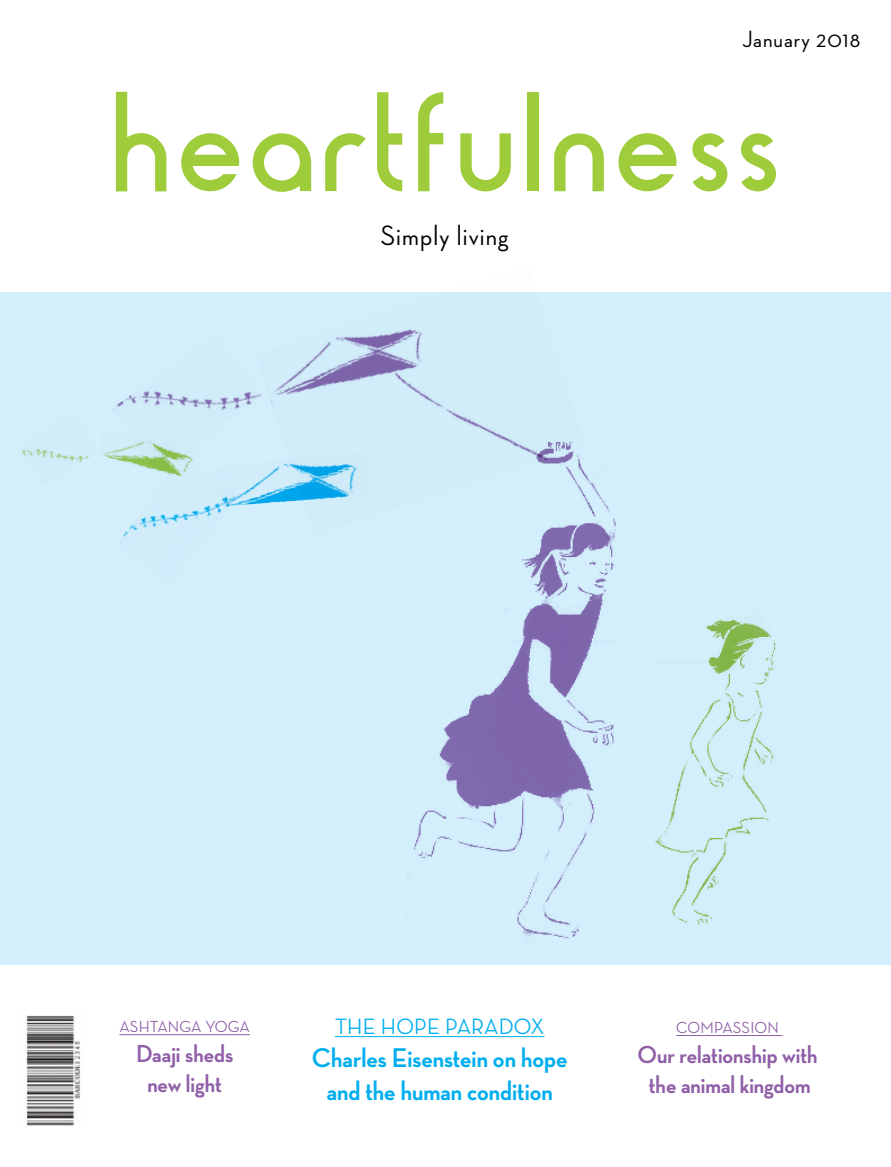
<style>
.page{position:relative;width:891px;height:1167px;background:#fff}
.page>*{position:absolute;margin:0;border:0;box-sizing:border-box;transform-origin:0 0}
.t1{font:500 28.5px "Neutraface Display";letter-spacing:.04em;color:#000}
.t2{font:700 27.6px/33px "Neutraface Display";color:#00aeef;text-align:center}
.t3{font:700 25.05px/30.2px "Neutraface Display";color:#8f5fa8;text-align:center}
.t4{font:500 24px "Neutraface Display";letter-spacing:.04em;color:#000}
.t5{font:500 22.5px "Neutraface Display";letter-spacing:.01em;color:#00aeef}
.t6{font:500 16.35px "Neutraface Display";letter-spacing:.01em;color:#8f5fa8}
</style>
<div class="page">
<div style="left:0;top:293px;width:891px;height:672px;background:#d4effc"></div>
<img style="left:123px;top:505px;width:106px;height:32px">
<img style="left:214px;top:484px;width:41px;height:22px">
<img style="left:413px;top:476px;width:203px;height:463px">
<img style="left:26px;top:1015px;width:55px;height:111px">
<hr style="left:119px;top:1034px;width:131px;height:1px;background:#8f5fa8">
<hr style="left:335px;top:1036px;width:210px;height:1px;background:#00aeef">
<hr style="left:676px;top:1035px;width:106px;height:1px;background:#8f5fa8">
<img style="left:655px;top:620px;width:121px;height:305px">
<img style="left:116px;top:391px;width:139px;height:20px">
<img style="left:255px;top:292px;width:332px;height:243px">
<img style="left:22px;top:448px;width:71px;height:15px">
<img style="left:104px;top:440px;width:89px;height:37px">
<svg style="left:325px;top:133px;width:41px;height:58px"></svg>
<svg style="left:116px;top:92px;width:50px;height:99px"></svg>
<svg style="left:181px;top:133px;width:58px;height:58px"></svg>
<svg style="left:253px;top:133px;width:58px;height:59px"></svg>
<svg style="left:460px;top:133px;width:51px;height:58px"></svg>
<div style="left:527px;top:92px;width:12px;height:99px;background:#9fcc3b"></div>
<svg style="left:554px;top:133px;width:50px;height:58px"></svg>
<svg style="left:618px;top:133px;width:59px;height:58px"></svg>
<svg style="left:692px;top:133px;width:36px;height:58px"></svg>
<svg style="left:741px;top:133px;width:35px;height:58px"></svg>
<svg style="left:418px;top:92px;width:25px;height:99px"></svg>
<svg style="left:377px;top:92px;width:25px;height:99px"></svg>
<p class="t1" style="left:380px;top:220px;width:130px">Simply living</p>
<p class="t4" style="left:742px;top:26px;width:120px">January 2018</p>
<p class="t6" style="left:119px;top:1017px;width:128px">As hta nga Yoga</p>
<p class="t3" style="left:136px;top:1039px;width:99px">Daaji sheds new light</p>
<p class="t5" style="left:335px;top:1013px;width:211px">TH E HOPE PARADOX</p>
<p class="t2" style="left:312px;top:1041px;width:257px">Charles Eisenstein on hope and the human condition</p>
<p class="t6" style="left:676px;top:1018px;width:91px">COMPASSION</p>
<p class="t3" style="left:638px;top:1039px;width:181px">Our relationship with the animal kingdom</p>
</div>
